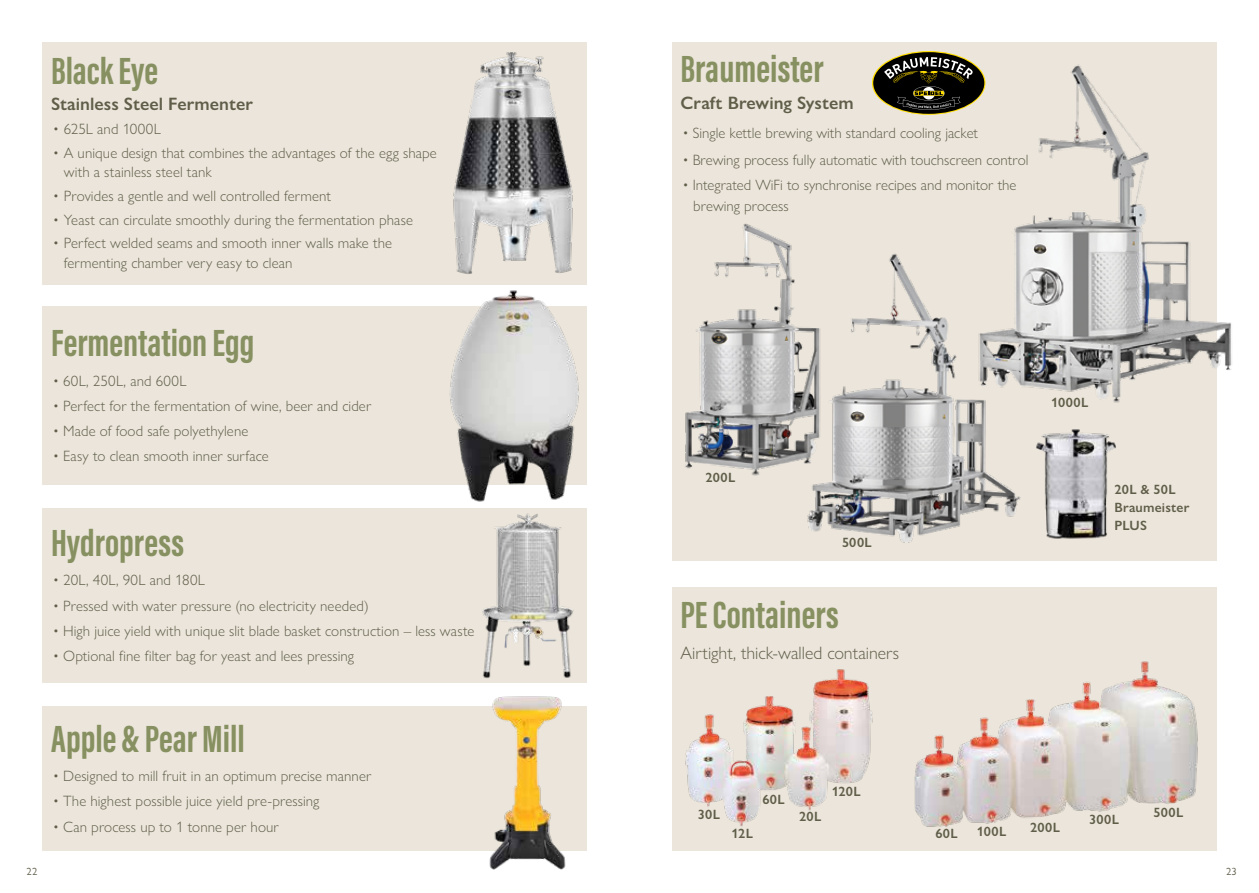
<style>
.page{position:relative;width:1259px;height:893px;background:#fff}
.page>*{position:absolute;margin:0;border:0;box-sizing:border-box;transform-origin:0 0}
.t1{font:39px "Acumin Variable Concept";color:#869060}
.t2{font:600 18px "Gill Sans Nova";color:#605e49}
.t3{font:300 18px "Gill Sans Nova";color:#605e49}
.t4{font:300 15px/19.5px "Gill Sans Nova";letter-spacing:.005em;color:#605e49}
.t5{font:300 15px "Gill Sans Nova";letter-spacing:.025em;color:#605e49}
.t6{font:600 13.5px/18px "Gill Sans Nova";letter-spacing:.02em;color:#605e49}
.t7{font:10.5px "Gill Sans Nova";color:#605e49}
</style>
<div class="page">
<div style="left:672px;top:43px;width:544px;height:518px;background:#ebe5db"></div>
<div style="left:672px;top:587px;width:544px;height:263px;background:#ebe5db"></div>
<img style="left:1036px;top:429px;width:80px;height:110px">
<img style="left:972px;top:55px;width:260px;height:355px">
<img style="left:685px;top:223px;width:114px;height:253px">
<img style="left:685px;top:669px;width:188px;height:158px">
<img style="left:914px;top:661px;width:284px;height:166px">
<img style="left:799px;top:248px;width:228px;height:295px">
<svg style="left:872px;top:51px;width:113px;height:64px"></svg>
<div style="left:873px;top:52px;width:111px;height:62px;background:#000;border-radius:50%"></div>
<svg style="left:884px;top:57px;width:88px;height:53px"></svg>
<div style="left:43px;top:508px;width:544px;height:174px;background:#ebe5db"></div>
<div style="left:43px;top:706px;width:544px;height:144px;background:#ebe5db"></div>
<img style="left:482px;top:513px;width:92px;height:166px">
<img style="left:487px;top:696px;width:81px;height:174px">
<div style="left:43px;top:43px;width:544px;height:242px;background:#ebe5db"></div>
<img style="left:453px;top:52px;width:120px;height:222px">
<div style="left:43px;top:306px;width:544px;height:179px;background:#ebe5db"></div>
<img style="left:449px;top:290px;width:130px;height:212px">
<h1 class="t1" style="left:51px;top:44px;width:109px">Black Eye</h1>
<p class="t2" style="left:51px;top:93px;width:203px">Stainless Steel Fermenter</p>
<p class="t4" style="left:53px;top:119px;width:109px">• 625L and 1000L</p>
<p class="t4" style="left:64px;top:143px;width:374px;text-indent:-11px">• A unique design that combines the advantages of the egg shape with a stainless steel tank</p>
<p class="t4" style="left:53px;top:186px;width:279px">• Provides a gentle and well controlled ferment</p>
<p class="t4" style="left:53px;top:210px;width:361px">• Yeast can circulate smoothly during the fermentation phase</p>
<p class="t4" style="left:64px;top:233px;width:330px;text-indent:-11px">• Perfect welded seams and smooth inner walls make the fermenting chamber very easy to clean</p>
<h1 class="t1" style="left:51px;top:316px;width:205px">Fermentation Egg</h1>
<p class="t4" style="left:53px;top:371px;width:135px">• 60L, 250L, and 600L</p>
<p class="t4" style="left:53px;top:396px;width:320px">• Perfect for the fermentation of wine, beer and cider</p>
<p class="t4" style="left:53px;top:421px;width:197px">• Made of food safe polyethylene</p>
<p class="t4" style="left:53px;top:446px;width:217px">• Easy to clean smooth inner surface</p>
<h1 class="t1" style="left:51px;top:516px;width:135px">Hydropress</h1>
<p class="t5" style="left:53px;top:571px;width:153px">• 20L, 40L, 90L and 180L</p>
<p class="t4" style="left:53px;top:596px;width:317px">• Pressed with water pressure (no electricity needed)</p>
<p class="t4" style="left:53px;top:621px;width:423px">• High juice yield with unique slit blade basket construction – less waste</p>
<p class="t4" style="left:53px;top:646px;width:302px">• Optional fine filter bag for yeast and lees pressing</p>
<h1 class="t1" style="left:51px;top:711px;width:195px">Apple &amp; Pear Mill</h1>
<p class="t4" style="left:53px;top:766px;width:320px">• Designed to mill fruit in an optimum precise manner</p>
<p class="t4" style="left:53px;top:791px;width:268px">• The highest possible juice yield pre-pressing</p>
<p class="t4" style="left:53px;top:816px;width:227px">• Can process up to 1 tonne per hour</p>
<h1 class="t1" style="left:680px;top:42px;width:144px">Braumeister</h1>
<p class="t2" style="left:680px;top:91px;width:175px">Craft Brewing System</p>
<p class="t4" style="left:682px;top:123px;width:297px">• Single kettle brewing with standard cooling jacket</p>
<p class="t4" style="left:682px;top:150px;width:347px">• Brewing process fully automatic with touchscreen control</p>
<p class="t4" style="left:693px;top:174px;width:325px;line-height:21px;text-indent:-11px">• Integrated WiFi to synchronise recipes and monitor the brewing process</p>
<p class="t6" style="left:705px;top:469px;width:31px">200L</p>
<p class="t6" style="left:842px;top:534px;width:31px">500L</p>
<h1 class="t1" style="left:680px;top:588px;width:160px">PE Containers</h1>
<p class="t3" style="left:680px;top:641px;width:220px">Airtight, thick-walled containers</p>
<p class="t6" style="left:762px;top:790px;width:24px">60L</p>
<p class="t6" style="left:832px;top:782px;width:30px">120L</p>
<p class="t6" style="left:1051px;top:393px;width:39px">1000L</p>
<p class="t6" style="left:1114px;top:481px;width:77px">20L &amp; 50L<br>Braumeister<br>PLUS</p>
<p class="t6" style="left:698px;top:806px;width:24px">30L</p>
<p class="t6" style="left:731px;top:824px;width:23px">12L</p>
<p class="t6" style="left:799px;top:808px;width:24px">20L</p>
<p class="t6" style="left:935px;top:825px;width:24px">60L</p>
<p class="t6" style="left:976px;top:822px;width:31px">100L</p>
<p class="t6" style="left:1030px;top:818px;width:31px">200L</p>
<p class="t6" style="left:1089px;top:810px;width:31px">300L</p>
<p class="t6" style="left:1153px;top:803px;width:31px">500L</p>
<p class="t7" style="left:26px;top:865px;width:12px">22</p>
<p class="t7" style="left:1226px;top:865px;width:12px">23</p>
</div>
